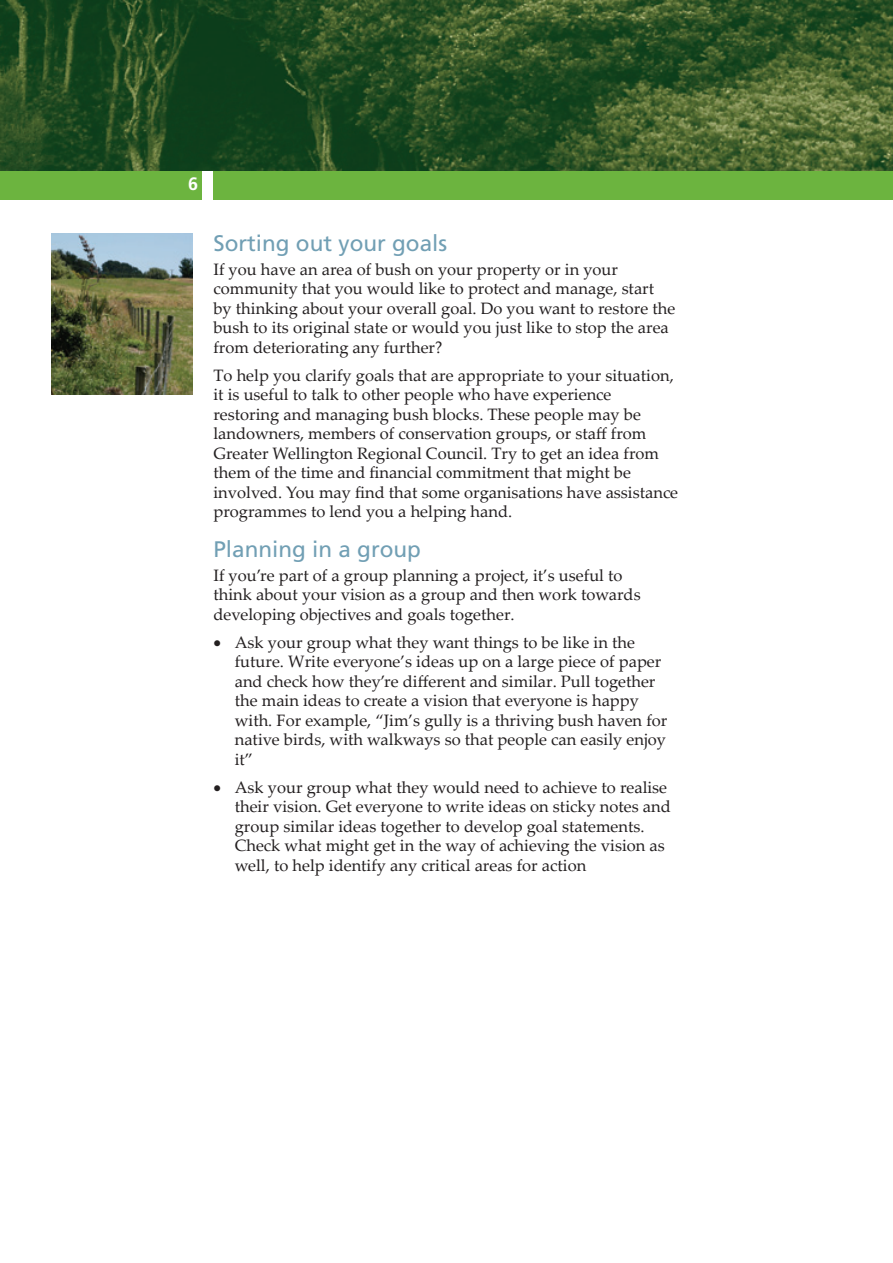
<style>
.page{position:relative;width:893px;height:1263px;background:#fff}
.page>*{position:absolute;margin:0;border:0;box-sizing:border-box;transform-origin:0 0}
._2_SUB_HEADING{font:22.5px "Frutiger LT Std";color:#719fb4}
.t1{font:700 18px "Frutiger LT Std";color:#fff}
._4_BODY_TEXT{font:16.5px/19.5px "Palatino Linotype";color:#231f20}
._5_BULLET_TEXT{font:16.5px/19.5px "Palatino Linotype";color:#231f20}
</style>
<div class="page">
<div style="left:0;top:170px;width:893px;height:30px;background:#6cb43f"></div>
<div style="left:202px;top:170px;width:11px;height:30px;background:#fff"></div>
<img style="left:0;top:0;width:893px;height:170px">
<img style="left:51px;top:234px;width:141px;height:161px">
<p class="t1" style="left:188px;top:173px;width:12px">6</p>
<p class="_2_SUB_HEADING" style="left:213px;top:230px;width:235px">Sorting out your goals</p>
<p class="_4_BODY_TEXT" style="left:213px;top:258px;width:463px">If you have an area of bush on your property or in your community that you would like to protect and manage, start by thinking about your overall goal. Do you want to restore the bush to its original state or would you just like to stop the area from deteriorating any further?</p>
<p class="_4_BODY_TEXT" style="left:213px;top:364px;width:466px">To help you clarify goals that are appropriate to your situation, it is useful to talk to other people who have experience restoring and managing bush blocks. These people may be landowners, members of conservation groups, or staff from Greater Wellington Regional Council. Try to get an idea from them of the time and financial commitment that might be involved. You may find that some organisations have assistance programmes to lend you a helping hand.</p>
<p class="_2_SUB_HEADING" style="left:213px;top:536px;width:209px">Planning in a group</p>
<p class="_4_BODY_TEXT" style="left:213px;top:564px;width:429px">If you’re part of a group planning a project, it’s useful to think about your vision as a group and then work towards developing objectives and goals together.</p>
<p class="_5_BULLET_TEXT" style="left:235px;top:631px;width:434px;text-indent:-21px">• Ask your group what they want things to be like in the future. Write everyone’s ideas up on a large piece of paper and check how they’re different and similar. Pull together the main ideas to create a vision that everyone is happy with. For example, “Jim’s gully is a thriving bush haven for native birds, with walkways so that people can easily enjoy it”</p>
<p class="_5_BULLET_TEXT" style="left:235px;top:777px;width:438px;text-indent:-21px">• Ask your group what they would need to achieve to realise their vision. Get everyone to write ideas on sticky notes and group similar ideas together to develop goal statements.<br>Check what might get in the way of achieving the vision as well, to help identify any critical areas for action</p>
</div>
